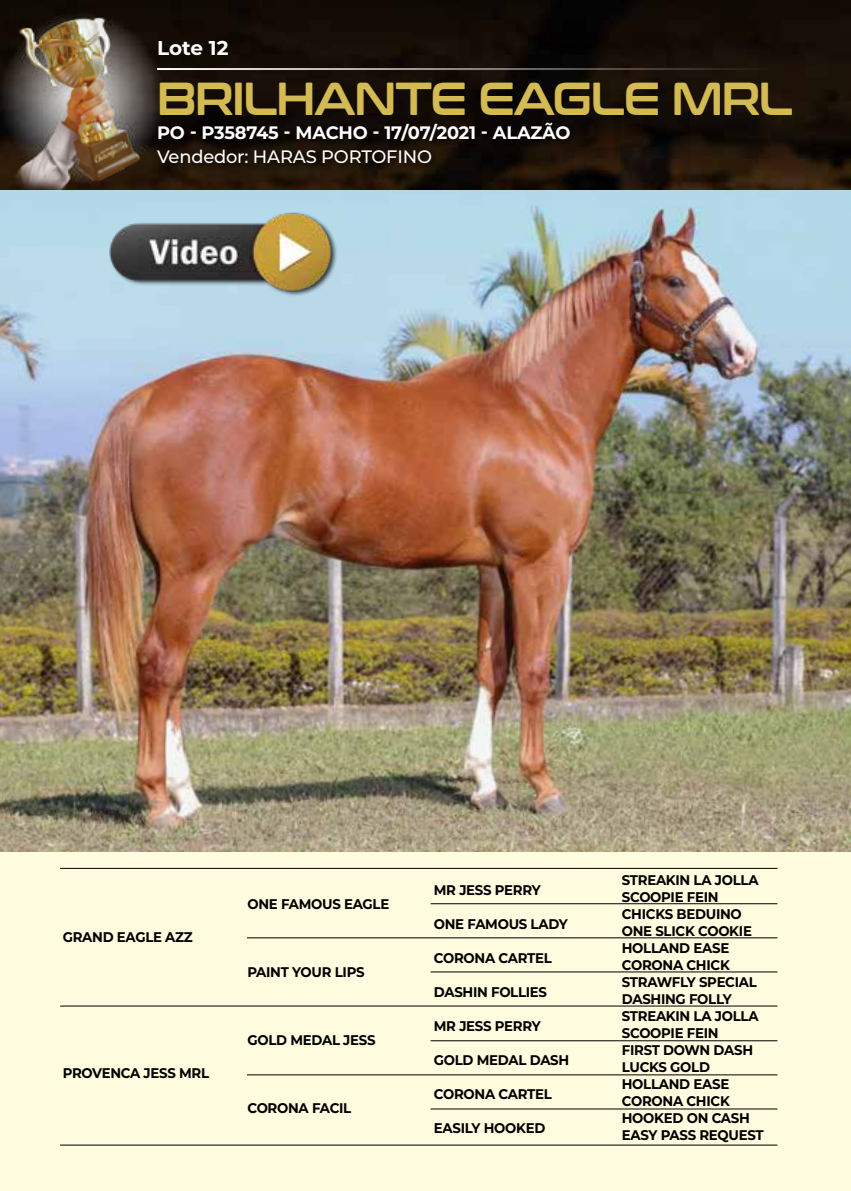
<style>
.page{position:relative;width:851px;height:1191px;background:#fff}
.page>*{position:absolute;margin:0;border:0;box-sizing:border-box;transform-origin:0 0}
.t1{font:46px "Conthrax Sb";letter-spacing:-.03em;color:#d3ba53;scale:.93 1}
.t2{font:700 20px "Montserrat";color:#fff}
.t3{font:700 18px "Montserrat";letter-spacing:-.01em;color:#fff}
.t4{font:500 18px "Montserrat";letter-spacing:-.01em;color:#fff}
.t5{font:700 14px/17px "Montserrat";letter-spacing:-.02em;color:#000;scale:.95 1}
</style>
<div class="page">
<div style="left:0;top:79px;width:850px;height:1112px;background:#fffcdf"></div>
<img style="left:0;top:0;width:850px;height:190px">
<img style="left:0;top:7px;width:236px;height:183px">
<img style="left:0;top:190px;width:850px;height:661px">
<div style="left:157px;top:120px;width:419px;height:28px;background:#000;opacity:.75"></div>
<div style="left:155px;top:147px;width:283px;height:23px;background:#1d1207"></div>
<hr style="left:60px;top:868px;width:717px;height:1px;background:#000">
<hr style="left:60px;top:1005px;width:717px;height:1px;background:#000">
<hr style="left:247px;top:937px;width:530px;height:1px;background:#000">
<hr style="left:247px;top:1074px;width:530px;height:1px;background:#000">
<hr style="left:430px;top:903px;width:347px;height:1px;background:#000">
<hr style="left:430px;top:971px;width:347px;height:1px;background:#000">
<hr style="left:430px;top:1040px;width:347px;height:1px;background:#000">
<hr style="left:430px;top:1108px;width:347px;height:1px;background:#000">
<hr style="left:60px;top:1144px;width:717px;height:1px;background:#000">
<hr style="left:157px;top:68px;width:614px;height:2px;background:#fff">
<img style="left:72px;top:190px;width:302px;height:123px">
<h2 class="t2" style="left:157px;top:34px;width:73px">Lote 12</h2>
<h1 class="t1" style="left:157px;top:63px;width:685px">BRILHANTE EAGLE MRL</h1>
<p class="t3" style="left:157px;top:120px;width:415px">PO - P358745 - MACHO - 17/07/2021 - ALAZÃO</p>
<p class="t4" style="left:157px;top:144px;width:276px">Vendedor: HARAS PORTOFINO</p>
<p class="t5" style="left:63px;top:928px;width:138px">GRAND EAGLE AZZ</p>
<p class="t5" style="left:63px;top:1064px;width:156px">PROVENCA JESS MRL</p>
<p class="t5" style="left:247px;top:894px;width:151px">ONE FAMOUS EAGLE</p>
<p class="t5" style="left:247px;top:962px;width:125px">PAINT YOUR LIPS</p>
<p class="t5" style="left:247px;top:1030px;width:136px">GOLD MEDAL JESS</p>
<p class="t5" style="left:247px;top:1098px;width:111px">CORONA FACIL</p>
<p class="t5" style="left:434px;top:880px;width:114px">MR JESS PERRY</p>
<p class="t5" style="left:434px;top:914px;width:142px">ONE FAMOUS LADY</p>
<p class="t5" style="left:434px;top:948px;width:126px">CORONA CARTEL</p>
<p class="t5" style="left:434px;top:982px;width:121px">DASHIN FOLLIES</p>
<p class="t5" style="left:434px;top:1016px;width:114px">MR JESS PERRY</p>
<p class="t5" style="left:434px;top:1050px;width:144px">GOLD MEDAL DASH</p>
<p class="t5" style="left:434px;top:1084px;width:126px">CORONA CARTEL</p>
<p class="t5" style="left:434px;top:1118px;width:119px">EASILY HOOKED</p>
<p class="t5" style="left:621px;top:870px;width:151px">STREAKIN LA JOLLA<br>SCOOPIE FEIN<br>CHICKS BEDUINO<br>ONE SLICK COOKIE<br>HOLLAND EASE<br>CORONA CHICK<br>STRAWFLY SPECIAL<br>DASHING FOLLY<br>STREAKIN LA JOLLA<br>SCOOPIE FEIN<br>FIRST DOWN DASH<br>LUCKS GOLD<br>HOLLAND EASE<br>CORONA CHICK<br>HOOKED ON CASH<br>EASY PASS REQUEST</p>
</div>
